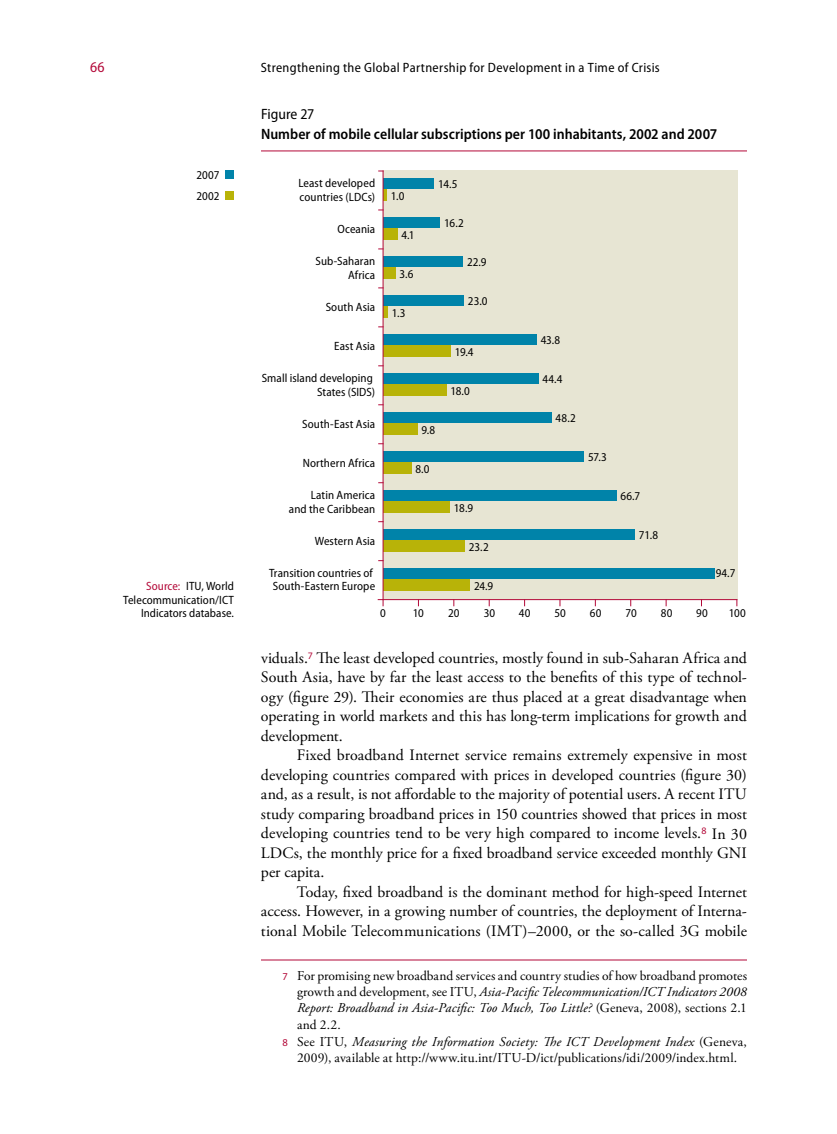
<style>
.page{position:relative;width:837px;height:1134px;background:#fff}
.page>*{position:absolute;margin:0;border:0;box-sizing:border-box;transform-origin:0 0}
.t1{font:15.9px/19.5px "Adobe Garamond Pro";letter-spacing:-.005em;color:#000;text-align:justify}
.t2{font:600 semi-condensed 15px "Myriad Pro";color:#000}
.t3{font:semi-condensed 15px "Myriad Pro";color:#000}
.t4{font:semi-condensed 15px "Myriad Pro";color:#b30838}
.t5{font:italic 13.5px "Adobe Garamond Pro";letter-spacing:.01em;color:#000}
.t6{font:13.5px "Adobe Garamond Pro";color:#000}
.t7{font:semi-condensed 13.5px "Myriad Pro";letter-spacing:.025em;color:#000}
.t8{font:semi-condensed 12px/13.5px "Myriad Pro";letter-spacing:.005em;color:#000;text-align:right}
.s1{color:#b30838}
.s2{font-family:"Myriad Pro";font-size:10.5px;color:#b30838}
.s3{font-style:normal}
.s4{font-family:"Myriad Pro";font-style:normal;font-size:10.5px;color:#b30838}
</style>
<div class="page">
<hr style="left:261px;top:960px;width:486px;height:1px;background:#b30838">
<hr style="left:261px;top:151px;width:486px;height:1px;background:#b30838">
<div style="left:383px;top:171px;width:354px;height:429px;background:#e7e5d3"></div>
<div style="left:383px;top:540px;width:82px;height:11px;background:#b8b308"></div>
<div style="left:383px;top:529px;width:252px;height:11px;background:#0083a9"></div>
<div style="left:383px;top:501px;width:67px;height:11px;background:#b8b308"></div>
<div style="left:383px;top:490px;width:233px;height:11px;background:#0083a9"></div>
<div style="left:383px;top:462px;width:28px;height:12px;background:#b8b308"></div>
<div style="left:383px;top:451px;width:201px;height:11px;background:#0083a9"></div>
<div style="left:383px;top:423px;width:34px;height:12px;background:#b8b308"></div>
<div style="left:383px;top:412px;width:168px;height:11px;background:#0083a9"></div>
<div style="left:383px;top:384px;width:63px;height:12px;background:#b8b308"></div>
<div style="left:383px;top:373px;width:155px;height:11px;background:#0083a9"></div>
<div style="left:383px;top:345px;width:68px;height:12px;background:#b8b308"></div>
<div style="left:383px;top:334px;width:153px;height:11px;background:#0083a9"></div>
<hr style="left:383px;top:306px;width:4px;height:12px;background:#b8b308">
<div style="left:383px;top:295px;width:81px;height:11px;background:#0083a9"></div>
<div style="left:383px;top:267px;width:12px;height:12px;background:#b8b308"></div>
<div style="left:383px;top:256px;width:80px;height:11px;background:#0083a9"></div>
<div style="left:383px;top:228px;width:14px;height:12px;background:#b8b308"></div>
<div style="left:383px;top:217px;width:57px;height:11px;background:#0083a9"></div>
<hr style="left:383px;top:189px;width:4px;height:12px;background:#b8b308">
<div style="left:383px;top:178px;width:51px;height:11px;background:#0083a9"></div>
<div style="left:383px;top:579px;width:87px;height:12px;background:#b8b308"></div>
<div style="left:383px;top:568px;width:331px;height:11px;background:#0083a9"></div>
<div style="left:225px;top:170px;width:9px;height:9px;background:#0083a9"></div>
<div style="left:225px;top:191px;width:9px;height:9px;background:#b8b308"></div>
<hr style="left:383px;top:171px;width:1px;height:429px;background:#b30838">
<hr style="left:378px;top:599px;width:359px;height:1px;background:#b30838">
<p class="t4" style="left:90px;top:59px;width:16px">66</p>
<p class="t7" style="left:261px;top:60px;width:400px">Strengthening the Global Partnership for Development in a Time of Crisis</p>
<p class="t8" style="left:197px;top:165px;width:24px;line-height:20.7px;text-align:left">2007<br>2002</p>
<p class="t8" style="left:123px;top:580px;width:112px"><span class="s1">Source:</span> ITU, World<br>Telecommunication/ICT<br>Indicators database.</p>
<p class="t3" style="left:261px;top:106px;width:55px">Figure 27</p>
<p class="t2" style="left:261px;top:125px;width:458px">Number of mobile cellular subscriptions per 100 inhabitants, 2002 and 2007</p>
<p class="t8" style="left:298px;top:177px;width:78px;text-align:left">Least developed countries (LDCs)</p>
<p class="t8" style="left:338px;top:222px;width:39px">Oceania</p>
<p class="t8" style="left:316px;top:255px;width:61px">Sub-Saharan<br>Africa</p>
<p class="t8" style="left:326px;top:300px;width:51px">South Asia</p>
<p class="t8" style="left:334px;top:339px;width:43px">East Asia</p>
<p class="t8" style="left:262px;top:372px;width:115px">Small island developing<br>States (SIDS)</p>
<p class="t8" style="left:302px;top:417px;width:75px">South-East Asia</p>
<p class="t8" style="left:303px;top:456px;width:74px">Northern Africa</p>
<p class="t8" style="left:289px;top:489px;width:88px">Latin America<br>and the Caribbean</p>
<p class="t8" style="left:315px;top:534px;width:62px">Western Asia</p>
<p class="t8" style="left:269px;top:566px;width:108px;text-align:center">Transition countries of<br>South-Eastern Europe</p>
<p class="t8" style="left:391px;top:189px;width:15px">1.0</p>
<p class="t8" style="left:401px;top:228px;width:15px">4.1</p>
<p class="t8" style="left:400px;top:267px;width:15px">3.6</p>
<p class="t8" style="left:392px;top:306px;width:15px">1.3</p>
<p class="t8" style="left:438px;top:178px;width:21px">14.5</p>
<p class="t8" style="left:444px;top:217px;width:21px">16.2</p>
<p class="t8" style="left:467px;top:256px;width:21px">22.9</p>
<p class="t8" style="left:468px;top:295px;width:21px">23.0</p>
<p class="t8" style="left:455px;top:345px;width:20px">19.4</p>
<p class="t8" style="left:450px;top:384px;width:21px">18.0</p>
<p class="t8" style="left:422px;top:423px;width:15px">9.8</p>
<p class="t8" style="left:415px;top:462px;width:16px">8.0</p>
<p class="t8" style="left:454px;top:501px;width:21px">18.9</p>
<p class="t8" style="left:469px;top:540px;width:21px">23.2</p>
<p class="t8" style="left:474px;top:579px;width:21px">24.9</p>
<p class="t8" style="left:541px;top:334px;width:21px">43.8</p>
<p class="t8" style="left:542px;top:373px;width:21px">44.4</p>
<p class="t8" style="left:556px;top:412px;width:22px">48.2</p>
<p class="t8" style="left:588px;top:451px;width:20px">57.3</p>
<p class="t8" style="left:620px;top:489px;width:21px">66.7</p>
<p class="t8" style="left:639px;top:528px;width:21px">71.8</p>
<p class="t8" style="left:716px;top:566px;width:21px">94.7</p>
<p class="t8" style="left:380px;top:607px;width:7px">0</p>
<p class="t8" style="left:413px;top:607px;width:13px">10</p>
<p class="t8" style="left:448px;top:607px;width:13px">20</p>
<p class="t8" style="left:484px;top:607px;width:13px">30</p>
<p class="t8" style="left:519px;top:607px;width:13px">40</p>
<p class="t8" style="left:555px;top:607px;width:13px">50</p>
<p class="t8" style="left:590px;top:607px;width:13px">60</p>
<p class="t8" style="left:626px;top:607px;width:13px">70</p>
<p class="t8" style="left:661px;top:607px;width:13px">80</p>
<p class="t8" style="left:696px;top:607px;width:13px">90</p>
<p class="t8" style="left:729px;top:607px;width:19px">100</p>
<p class="t1" style="left:261px;top:649px;width:487px">viduals.<sup>7</sup> The least developed countries, mostly found in sub-Saharan Africa and South Asia, have by far the least access to the benefits of this type of technol&shy;ogy (figure 29). Their economies are thus placed at a great disadvantage when operating in world markets and this has long-term implications for growth and development.</p>
<p class="t1" style="left:261px;top:746px;width:487px;text-indent:36px">Fixed broadband Internet service remains extremely expensive in most developing countries compared with prices in developed countries (figure 30) and, as a result, is not affordable to the majority of potential users. A recent ITU study comparing broadband prices in 150 countries showed that prices in most developing countries tend to be very high compared to income levels.<sup>8</sup> In 30<br>LDCs, the monthly price for a fixed broadband service exceeded monthly GNI per capita.</p>
<p class="t1" style="left:261px;top:883px;width:488px;text-indent:36px">Today, fixed broadband is the dominant method for high-speed Internet access. However, in a growing number of countries, the deployment of Interna&shy;tional Mobile Telecommunications (IMT)–2000, or the so-called 3G mobile</p>
<p class="t6" style="left:283px;top:967px;width:466px"><span class="s2">7</span> For promising new broadband services and country studies of how broadband promotes</p>
<p class="t5" style="left:297px;top:984px;width:452px"><span class="s3">growth and development, see ITU,</span> Asia-Pacific Telecommunication/ICT Indicators 2008</p>
<p class="t5" style="left:297px;top:1000px;width:451px">Report: Broadband in Asia-Pacific: Too Much, Too Little? <span class="s3">(Geneva, 2008), sections 2.1</span></p>
<p class="t6" style="left:297px;top:1017px;width:45px">and 2.2.</p>
<p class="t5" style="left:283px;top:1033px;width:466px"><span class="s4">8</span> <span class="s3">See ITU,</span> Measuring the Information Society: The ICT Development Index <span class="s3">(Geneva,</span></p>
<p class="t6" style="left:297px;top:1050px;width:442px">2009), available at http://www.itu.int/ITU-D/ict/publications/idi/2009/index.html.</p>
</div>
